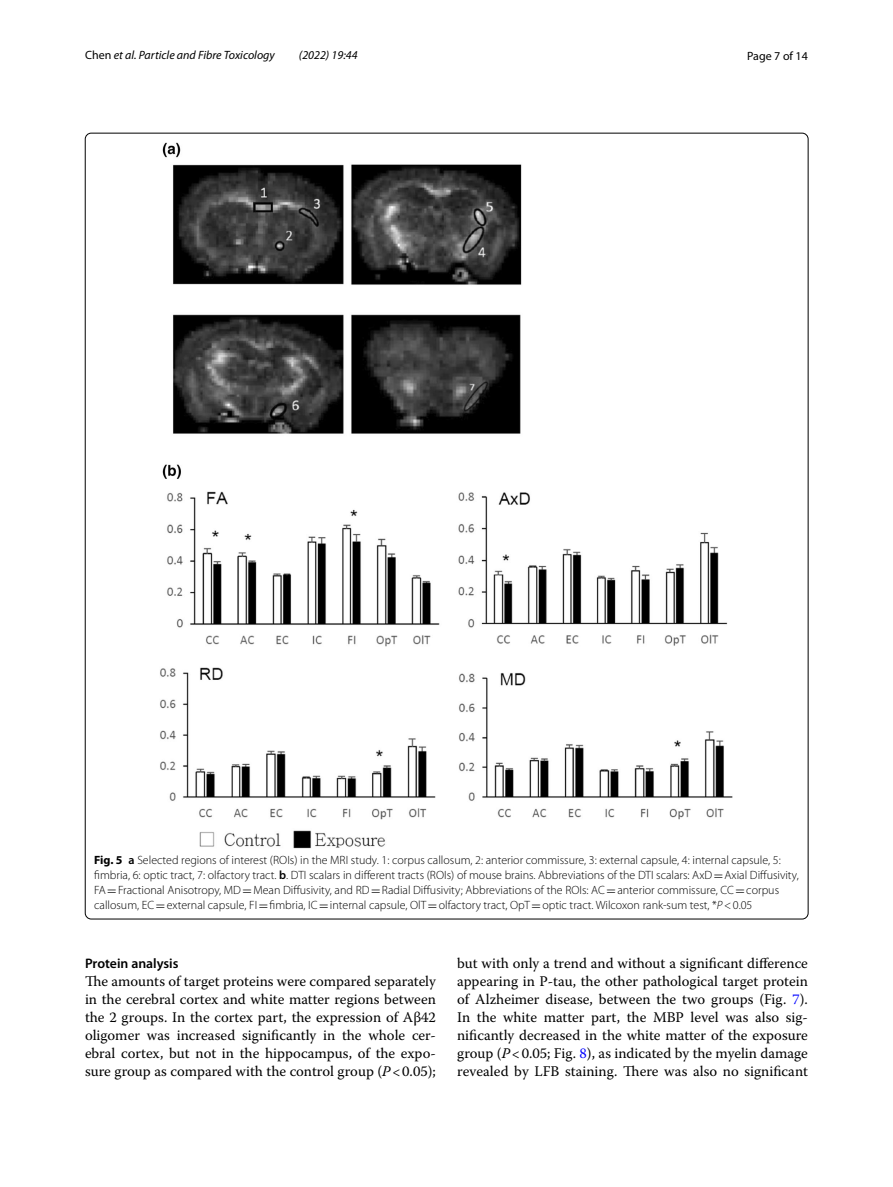
<style>
.page{position:relative;width:893px;height:1187px;background:#fff}
.page>*{position:absolute;margin:0;border:0;box-sizing:border-box;transform-origin:0 0}
.t1{font:14.7px/18px "Warnock Pro";color:#000;text-align:justify}
.t2{font:600 13.8px "Myriad Pro";color:#000}
.t3{font:300 12px/15px "Myriad Pro";color:#000}
.t4{font:italic 12px "Myriad Pro";color:#000}
.t5{font:12px "Myriad Pro";color:#000}
.s1{font-style:normal}
.s2{font-weight:700}
.s3{font-weight:600}
.s4{font-family:"MTSY";font-weight:400}
.s5{font-style:italic}
.s6{color:#00f}
</style>
<div class="page">
<img style="left:160px;top:142px;width:573px;height:706px">
<p class="t4" style="left:85px;top:48px;width:191px"><span class="s1">Chen</span> et al. Particle and Fibre Toxicology</p>
<p class="t4" style="left:299px;top:48px;width:60px">(2022) 19:44</p>
<p class="t5" style="left:747px;top:48px;width:62px">Page 7 of 14</p>
<p class="t3" style="left:94px;top:852px;width:706px"><span class="s2">Fig. 5</span> <span class="s3">a</span> Selected regions of interest (ROIs) in the MRI study. 1: corpus callosum, 2: anterior commissure, 3: external capsule, 4: internal capsule, 5: fimbria, 6: optic tract, 7: olfactory tract. <span class="s3">b</span>. DTI scalars in different tracts (ROIs) of mouse brains. Abbreviations of the DTI scalars: AxD<span class="s4">=</span>Axial Diffusivity, FA<span class="s4">=</span>Fractional Anisotropy, MD<span class="s4">=</span>Mean Diffusivity, and RD<span class="s4">=</span>Radial Diffusivity; Abbreviations of the ROIs: AC<span class="s4">=</span>anterior commissure, CC<span class="s4">=</span>corpus callosum, EC<span class="s4">=</span>external capsule, FI<span class="s4">=</span>fimbria, IC<span class="s4">=</span>internal capsule, OlT<span class="s4">=</span>olfactory tract, OpT<span class="s4">=</span>optic tract. Wilcoxon rank-sum test, *<span class="s5">P</span>&lt;0.05</p>
<p class="t2" style="left:85px;top:954px;width:95px">Protein analysis</p>
<p class="t1" style="left:85px;top:971px;width:352px">The amounts of target proteins were compared separately in the cerebral cortex and white matter regions between the 2 groups. In the cortex part, the expression of Aβ42 oligomer was increased significantly in the whole cer&shy;ebral cortex, but not in the hippocampus, of the expo&shy;sure group as compared with the control group (<span class="s5">P</span>&lt;0.05);</p>
<p class="t1" style="left:457px;top:954px;width:352px">but with only a trend and without a significant difference appearing in P-tau, the other pathological target protein of Alzheimer disease, between the two groups (Fig. <span class="s6">7</span>).<br>In the white matter part, the MBP level was also sig&shy;nificantly decreased in the white matter of the exposure group (<span class="s5">P</span>&lt;0.05; Fig. <span class="s6">8</span>), as indicated by the myelin damage revealed by LFB staining. There was also no significant</p>
</div>
